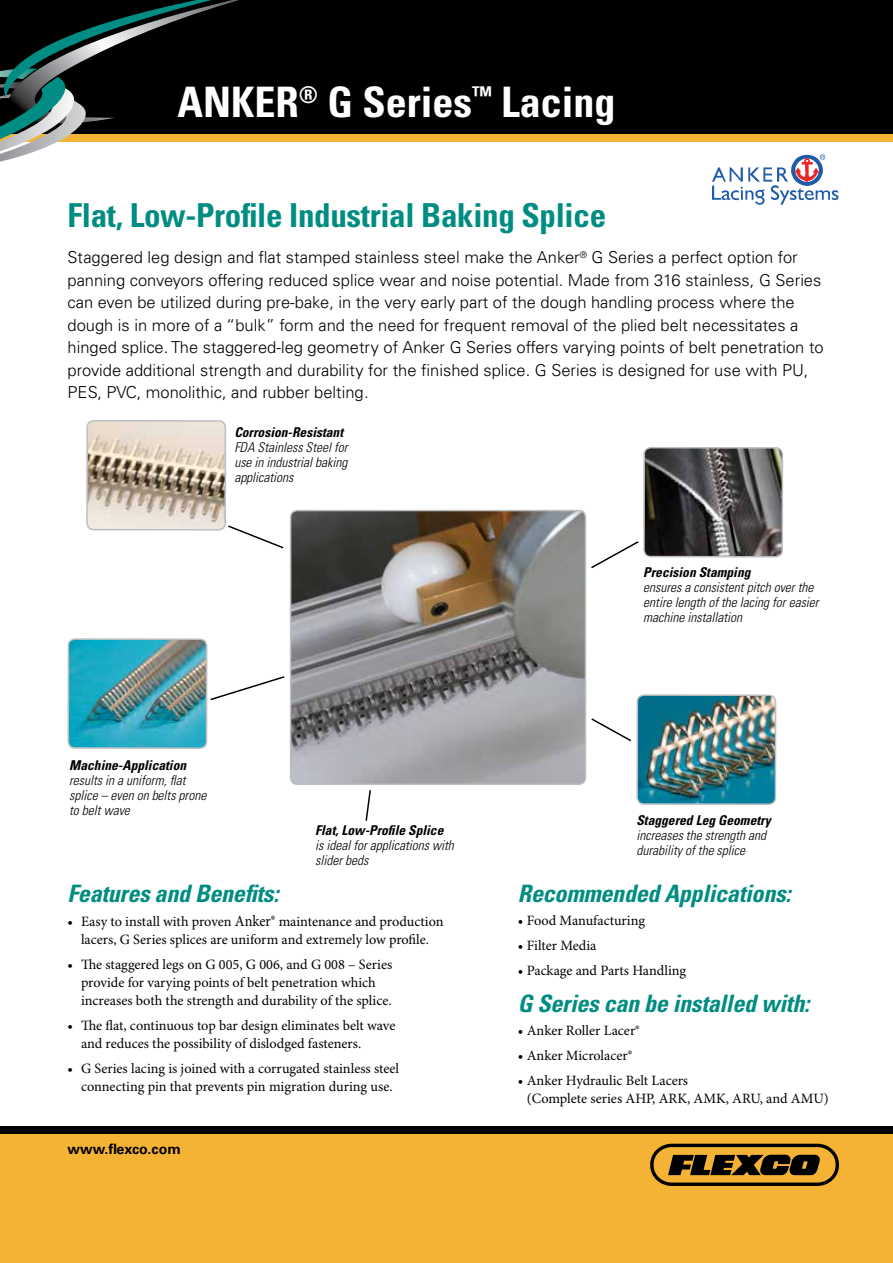
<style>
.page{position:relative;width:893px;height:1263px;background:#fff}
.page>*{position:absolute;margin:0;border:0;box-sizing:border-box;transform-origin:0 0}
.t1{font:700 condensed 42px "Univers LT Std";color:#fff}
.t2{font:700 condensed 33px "Univers LT Std";letter-spacing:-.01em;color:#008d81}
.t3{font:italic 700 condensed 24px "Univers LT Std";letter-spacing:-.01em;color:#008d81}
.t4{font:300 16.5px/22.5px "Univers LT Std";color:#000}
.t5{font:14.25px/18px "Minion Pro";color:#000}
.t6{font:700 14.25px "Univers LT Std";color:#000}
.t7{font:italic 300 condensed 13.5px/15px "Univers LT Std";color:#000}
.t8{font:italic 700 condensed 13.5px "Univers LT Std";color:#000}
.s1{font-size:15.6px}
</style>
<div class="page">
<div style="left:0;top:1134px;width:893px;height:129px;background:#f5b335"></div>
<div style="left:0;top:1127px;width:893px;height:7px;background:#000"></div>
<svg style="left:650px;top:1144px;width:189px;height:42px"></svg>
<div style="left:0;top:0;width:893px;height:136px;background:#000"></div>
<div style="left:0;top:135px;width:893px;height:7px;background:#f5b335"></div>
<svg style="left:0;top:0;width:280px;height:162px"></svg>
<svg style="left:712px;top:154px;width:126px;height:51px"></svg>
<svg style="left:591px;top:541px;width:48px;height:28px"></svg>
<svg style="left:210px;top:676px;width:75px;height:25px"></svg>
<svg style="left:591px;top:718px;width:40px;height:24px"></svg>
<svg style="left:228px;top:525px;width:56px;height:24px"></svg>
<svg style="left:365px;top:790px;width:6px;height:31px"></svg>
<img style="left:644px;top:448px;width:138px;height:109px">
<div style="left:643px;top:447px;width:140px;height:110px;border:2px solid #bcbec0;border-radius:7px"></div>
<img style="left:89px;top:421px;width:136px;height:107px">
<div style="left:86px;top:420px;width:140px;height:111px;border:2px solid #bcbec0;border-radius:7px"></div>
<img style="left:291px;top:510px;width:294px;height:274px">
<div style="left:290px;top:510px;width:296px;height:275px;border:2px solid #bcbec0;border-radius:7px"></div>
<img style="left:70px;top:640px;width:137px;height:108px">
<div style="left:67px;top:638px;width:140px;height:111px;border:2px solid #bcbec0;border-radius:7px"></div>
<img style="left:639px;top:696px;width:137px;height:108px">
<div style="left:636px;top:694px;width:140px;height:111px;border:2px solid #bcbec0;border-radius:7px"></div>
<h1 class="t1" style="left:178px;top:77px;width:440px">ANKER<sup>®</sup> G Series<sup>™</sup> Lacing</h1>
<h2 class="t2" style="left:68px;top:195px;width:540px">Flat, Low-Profile Industrial Baking Splice</h2>
<p class="t4" style="left:67px;top:246px;width:758px">Staggered leg design and flat stamped stainless steel make the Anker<sup>®</sup> G Series a perfect option for panning conveyors offering reduced splice wear and noise potential. Made from 316 stainless, G Series can even be utilized during pre-bake, in the very early part of the dough handling process where the dough is in more of a “bulk” form and the need for frequent removal of the plied belt necessitates a hinged splice. The staggered-leg geometry of Anker G Series offers varying points of belt penetration to provide additional strength and durability for the finished splice. G Series is designed for use with PU, PES, PVC, monolithic, and rubber belting.</p>
<p class="t8" style="left:234px;top:424px;width:110px">Corrosion-Resistant</p>
<p class="t7" style="left:234px;top:440px;width:115px;text-align:justify">FDA Stainless Steel for use in industrial baking applications</p>
<p class="t8" style="left:69px;top:756px;width:119px">Machine-Application</p>
<p class="t7" style="left:69px;top:772px;width:139px">results in a uniform, flat splice – even on belts prone to belt wave</p>
<p class="t8" style="left:315px;top:822px;width:130px">Flat, Low-Profile Splice</p>
<p class="t7" style="left:315px;top:838px;width:140px">is ideal for applications with slider beds</p>
<h3 class="t3" style="left:68px;top:878px;width:213px">Features and Benefits:</h3>
<p class="t5" style="left:68px;top:913px;width:378px;text-align:center">• Easy to install with proven <span class="s1">Anker®</span> maintenance and production lacers, G Series splices are uniform and extremely low profile.</p>
<p class="t5" style="left:81px;top:956px;width:313px;text-indent:-13px">• The staggered legs on G 005, G 006, and G 008 – Series provide for varying points of belt penetration which increases both the strength and durability of the splice.</p>
<p class="t5" style="left:81px;top:1017px;width:316px;text-indent:-13px">• The flat, continuous top bar design eliminates belt wave and reduces the possibility of dislodged fasteners.</p>
<p class="t5" style="left:68px;top:1060px;width:333px;text-align:center">• G Series lacing is joined with a corrugated stainless steel connecting pin that prevents pin migration during use.</p>
<p class="t6" style="left:68px;top:1141px;width:115px">www.flexco.com</p>
<p class="t8" style="left:643px;top:564px;width:109px">Precision Stamping</p>
<p class="t7" style="left:643px;top:580px;width:177px">ensures a consistent pitch over the entire length of the lacing for easier machine installation</p>
<p class="t8" style="left:636px;top:812px;width:136px">Staggered Leg Geometry</p>
<p class="t7" style="left:636px;top:828px;width:131px">increases the strength and durability of the splice</p>
<h3 class="t3" style="left:518px;top:878px;width:274px">Recommended Applications:</h3>
<p class="t5" style="left:518px;top:912px;width:129px">• Food Manufacturing</p>
<p class="t5" style="left:518px;top:937px;width:80px">• Filter Media</p>
<p class="t5" style="left:518px;top:962px;width:170px">• Package and Parts Handling</p>
<h3 class="t3" style="left:518px;top:988px;width:293px">G Series can be installed with:</h3>
<p class="t5" style="left:518px;top:1022px;width:123px">• Anker Roller Lacer®</p>
<p class="t5" style="left:518px;top:1047px;width:116px">• Anker Microlacer®</p>
<p class="t5" style="left:527px;top:1072px;width:304px;text-indent:-9px">• Anker Hydraulic Belt Lacers<br>(Complete series AHP, ARK, AMK, ARU, and AMU)</p>
</div>
